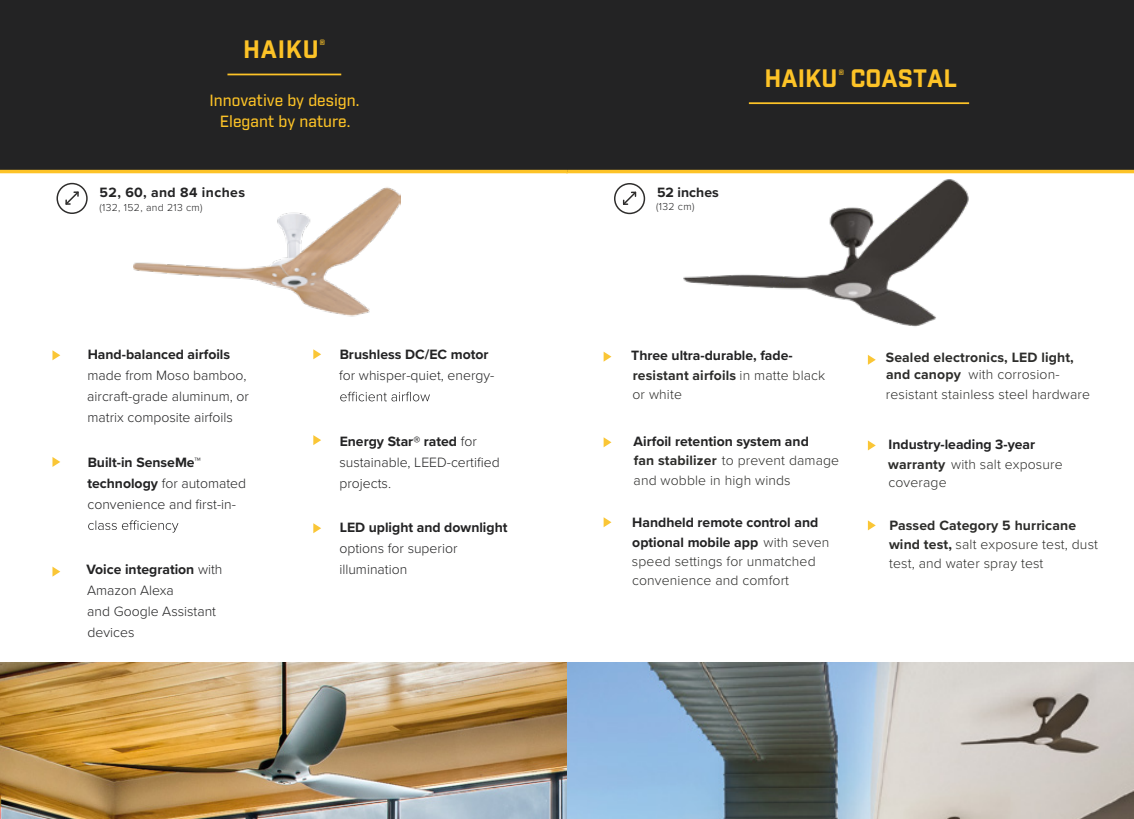
<style>
.page{position:relative;width:1134px;height:819px;background:#fff}
.page>*{position:absolute;margin:0;border:0;box-sizing:border-box;transform-origin:0 0}
.t1{font:700 24.5px "Industry";color:#fdc327}
.t2{font:500 15.75px/21px "Industry";color:#fdc327;text-align:center}
.t3{font:700 14.35px "Industry";color:#fdc327}
.t4{font:300 14px/19.2px "Proxima Nova";letter-spacing:.01em;color:#2d2d2b}
.t5{font:300 14px/21px "Proxima Nova";color:#232324}
.t6{font:700 14px/19.6px "Proxima Nova";color:#232324}
.t7{font:700 14px/17.5px "Proxima Nova";letter-spacing:.01em;color:#2d2d2b}
.t8{font:700 14px "Proxima Nova";letter-spacing:.03em;color:#232324}
.t9{font:300 10.5px "Proxima Nova";letter-spacing:.03em;color:#232324}
.s1{font-weight:700}
.s2{color:#2d2d2b}
.s3{font-weight:300;color:#2d2d2b}
.s4{font-weight:700;color:#232324}
.s5{font-weight:300}
</style>
<div class="page">
<img style="left:678px;top:173px;width:310px;height:191px">
<div style="left:566px;top:0;width:568px;height:172px;background:#232324"></div>
<hr style="left:566px;top:170px;width:568px;height:3px;background:#fdc327">
<img style="left:133px;top:173px;width:267px;height:187px">
<svg style="left:88px;top:520px;width:90px;height:13px"></svg>
<svg style="left:340px;top:392px;width:90px;height:9px"></svg>
<div style="left:0;top:0;width:568px;height:172px;background:#232324"></div>
<img style="left:0;top:662px;width:1134px;height:157px">
<hr style="left:227px;top:74px;width:114px;height:1px;background:#fdc327">
<hr style="left:749px;top:102px;width:220px;height:2px;background:#fdc327">
<hr style="left:0;top:170px;width:568px;height:3px;background:#fdc327">
<div style="left:57px;top:183px;width:31px;height:31px;border:1px solid #2e2d2c;border-radius:50%"></div>
<svg style="left:65px;top:191px;width:14px;height:14px"></svg>
<svg style="left:52px;top:350px;width:8px;height:10px"></svg>
<svg style="left:313px;top:349px;width:8px;height:10px"></svg>
<svg style="left:313px;top:435px;width:8px;height:10px"></svg>
<svg style="left:313px;top:523px;width:8px;height:10px"></svg>
<svg style="left:52px;top:457px;width:8px;height:10px"></svg>
<svg style="left:52px;top:567px;width:8px;height:10px"></svg>
<svg style="left:604px;top:352px;width:7px;height:10px"></svg>
<svg style="left:604px;top:437px;width:7px;height:10px"></svg>
<svg style="left:604px;top:517px;width:7px;height:10px"></svg>
<svg style="left:868px;top:355px;width:8px;height:10px"></svg>
<svg style="left:868px;top:440px;width:8px;height:10px"></svg>
<svg style="left:868px;top:520px;width:8px;height:10px"></svg>
<div style="left:614px;top:183px;width:31px;height:31px;border:1px solid #2e2d2c;border-radius:50%"></div>
<svg style="left:622px;top:191px;width:15px;height:14px"></svg>
<h1 class="t1" style="left:243px;top:34px;width:84px">HAIKU<sup>®</sup></h1>
<p class="t2" style="left:210px;top:90px;width:151px">Innovative by design.<br>Elegant by nature.</p>
<p class="t8" style="left:100px;top:182px;width:147px">52, 60, and 84 inches</p>
<p class="t9" style="left:100px;top:199px;width:105px">(132, 152, and 213 cm)</p>
<p class="t9" style="left:656px;top:199px;width:40px">(132 cm)</p>
<p class="t6" style="left:657px;top:182px;width:63px">52 inches</p>
<h1 class="t1" style="left:765px;top:63px;width:194px">HAIKU COASTAL</h1>
<p class="t3" style="left:839px;top:66px;width:7px">®</p>
<p class="t6" style="left:88px;top:344px;width:144px">Hand-balanced airfoils</p>
<p class="t5" style="left:87px;top:364px;width:163px">made from Moso bamboo, aircraft-grade aluminum, or matrix composite airfoils</p>
<p class="t5" style="left:87px;top:451px;width:160px"><span class="s1">Built-in SenseMe™ technology</span> for automated convenience and first-in-</p>
<p class="t5" style="left:86px;top:559px;width:138px"><span class="s1">Voice integration</span> with<br>Amazon Alexa<br>and Google Assistant devices</p>
<p class="t6" style="left:340px;top:344px;width:150px">Brushless DC/EC motor</p>
<p class="t5" style="left:339px;top:364px;width:157px">for whisper-quiet, energy-</p>
<p class="t5" style="left:339px;top:430px;width:162px"><span class="s1">Energy Star® rated</span> for sustainable, LEED-certified projects.</p>
<p class="t6" style="left:340px;top:518px;width:169px">LED uplight and downlight</p>
<p class="t5" style="left:339px;top:538px;width:120px">options for superior illumination</p>
<p class="t6" style="left:631px;top:346px;width:196px">Three ultra-durable, fade&shy;<span class="s2">resistant airfoils</span> <span class="s3">in matte black or white</span></p>
<p class="t4" style="left:634px;top:430px;width:207px;line-height:19.8px"><span class="s4">Airfoil retention system and<br></span><span class="s1">fan stabilizer</span> to prevent damage and wobble in high winds</p>
<p class="t4" style="left:632px;top:512px;width:199px"><span class="s4">Handheld remote control and optional mobile app</span> with seven speed settings for unmatched convenience and comfort</p>
<p class="t7" style="left:886px;top:348px;width:189px">Sealed electronics, LED light, and canopy <span class="s5">with corrosion-</span></p>
<p class="t4" style="left:886px;top:384px;width:206px">resistant stainless steel hardware</p>
<p class="t4" style="left:888px;top:434px;width:176px;line-height:18.7px"><span class="s4">Industry-leading 3-year </span><span class="s1">warranty</span> with salt exposure coverage</p>
<p class="t4" style="left:889px;top:515px;width:211px"><span class="s1">Passed Category 5 hurricane wind test,</span> salt exposure test, dust test, and water spray test</p>
</div>
